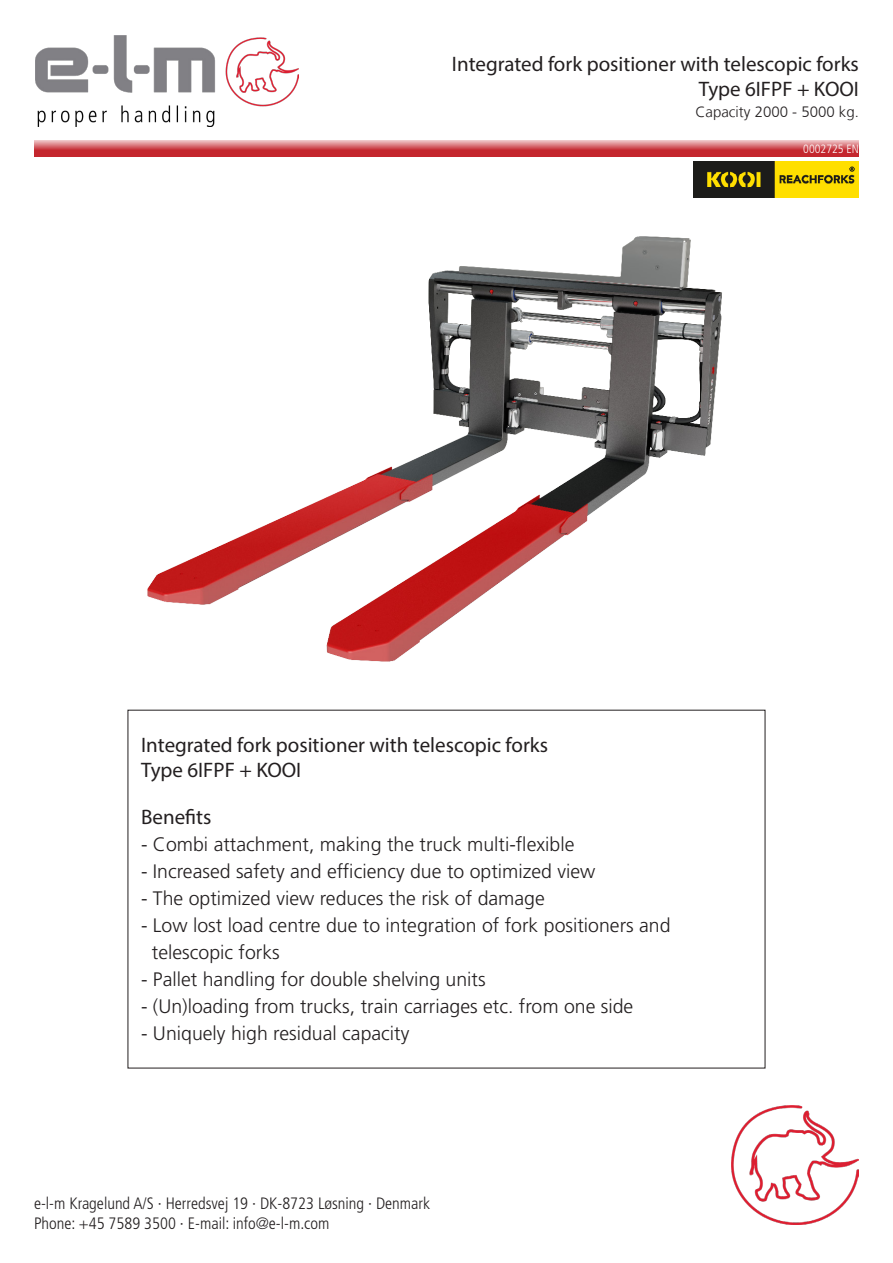
<style>
.page{position:relative;width:893px;height:1263px;background:#fff}
.page>*{position:absolute;margin:0;border:0;box-sizing:border-box;transform-origin:0 0}
.t1{font:21px "Myriad Pro";color:#231f20}
.t2{font:300 19.5px "Frutiger LT Std";color:#231f20}
.t3{font:300 condensed 16.5px/19.5px "Frutiger LT Std";color:#231f20}
.t4{font:300 15px "Frutiger LT";color:#231f20}
.t5{font:300 condensed 12px "Frutiger LT Std";color:#fff}
</style>
<div class="page">
<svg style="left:34px;top:140px;width:825px;height:17px;background:#d1595f"></svg>
<img style="left:36px;top:36px;width:263px;height:91px">
<img style="left:731px;top:1106px;width:128px;height:118px">
<img style="left:147px;top:236px;width:575px;height:426px">
<img style="left:693px;top:162px;width:166px;height:36px">
<p class="t1" style="left:452px;top:51px;width:409px">Integrated fork positioner with telescopic forks</p>
<p class="t1" style="left:699px;top:76px;width:162px">Type 6IFPF + KOOI</p>
<p class="t4" style="left:696px;top:104px;width:165px">Capacity 2000 - 5000 kg.</p>
<p class="t5" style="left:803px;top:142px;width:57px">0002725 EN</p>
<p class="t1" style="left:141px;top:731px;width:409px">Integrated fork positioner with telescopic forks</p>
<p class="t1" style="left:141px;top:757px;width:162px">Type 6IFPF + KOOI</p>
<p class="t1" style="left:141px;top:803px;width:72px">Benefits</p>
<p class="t2" style="left:141px;top:833px;width:435px">- Combi attachment, making the truck multi-flexible</p>
<p class="t2" style="left:141px;top:860px;width:456px">- Increased safety and efficiency due to optimized view</p>
<p class="t2" style="left:141px;top:887px;width:405px">- The optimized view reduces the risk of damage</p>
<p class="t2" style="left:141px;top:914px;width:531px">- Low lost load centre due to integration of fork positioners and</p>
<p class="t2" style="left:152px;top:941px;width:129px">telescopic forks</p>
<p class="t2" style="left:141px;top:968px;width:346px">- Pallet handling for double shelving units</p>
<p class="t2" style="left:141px;top:995px;width:494px">- (Un)loading from trucks, train carriages etc. from one side</p>
<p class="t2" style="left:141px;top:1022px;width:270px">- Uniquely high residual capacity</p>
<p class="t3" style="left:34px;top:1194px;width:398px">e-l-m Kragelund A/S · Herredsvej 19 · DK-8723 Løsning · Denmark<br>Phone: +45 7589 3500 · E-mail: info@e-l-m.com</p>
</div>
